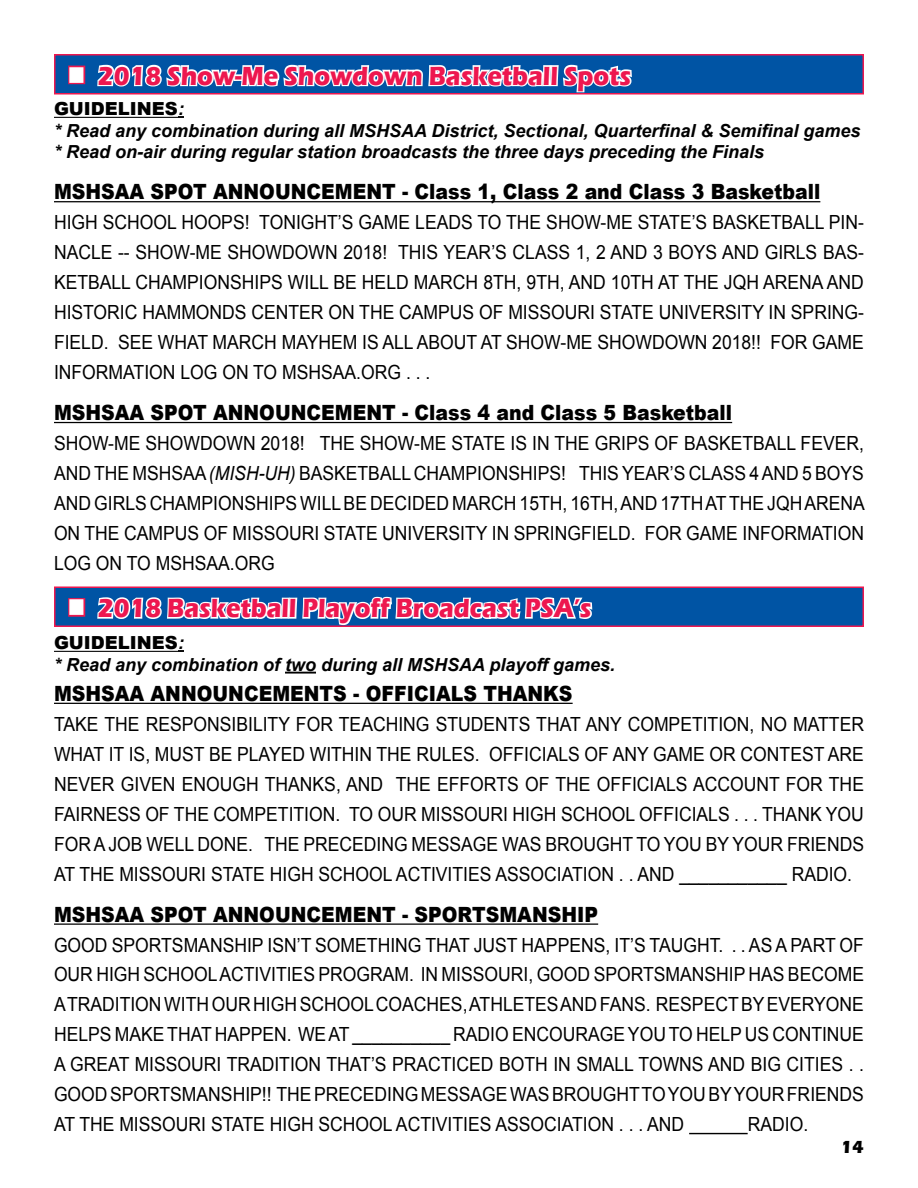
<style>
.page{position:relative;width:918px;height:1188px;background:#fff}
.page>*{position:absolute;margin:0;border:0;box-sizing:border-box;transform-origin:0 0}
.t1{font:700 27px "Eras ITC";color:#ed174f;scale:.9 1}
.t2{font:900 21px "Arial";color:#000;scale:.9 1}
.t3{font:19.5px/30px "Arial";color:#000;text-align:justify;scale:.9 1}
.t4{font:italic 700 18px/21.6px "Arial";color:#000}
.t5{font:700 18px "Eras ITC";color:#000}
.s1{color:#fff}
.s2{font-weight:900;font-style:normal}
.s3{font-style:italic}
</style>
<div class="page">
<hr style="left:54px;top:117px;width:124px;height:1px;background:#000">
<hr style="left:54px;top:201px;width:766px;height:1px;background:#000">
<hr style="left:54px;top:422px;width:678px;height:1px;background:#000">
<hr style="left:54px;top:651px;width:124px;height:1px;background:#000">
<hr style="left:54px;top:703px;width:519px;height:1px;background:#000">
<hr style="left:54px;top:923px;width:544px;height:2px;background:#000">
<hr style="left:689px;top:1133px;width:59px;height:1px;background:#000">
<div style="left:55px;top:55px;width:808px;height:39px;background:#0054a4"></div>
<div style="left:68px;top:66px;width:17px;height:18px;border:3px solid #ed174f"></div>
<svg style="left:96px;top:64px;width:538px;height:139px"></svg>
<div style="left:54px;top:54px;width:810px;height:40px;border:2px solid #ed174f"></div>
<div style="left:55px;top:587px;width:808px;height:39px;background:#0054a4"></div>
<div style="left:68px;top:598px;width:17px;height:19px;border:3px solid #ed174f"></div>
<svg style="left:96px;top:596px;width:497px;height:108px"></svg>
<div style="left:54px;top:586px;width:810px;height:41px;border:2px solid #ed174f"></div>
<h1 class="t1" style="left:68px;top:60px;width:628px"><span class="s1">■</span> 2018 Show-Me Showdown Basketball Spots</h1>
<p class="t4" style="left:54px;top:99px;width:808px"><span class="s2">GUIDELINES</span>:<br>* Read any combination during all MSHSAA District, Sectional, Quarterfinal &amp; Semifinal games * Read on-air during regular station broadcasts the three days preceding the Finals</p>
<p class="t2" style="left:54px;top:176px;width:853px">MSHSAA SPOT ANNOUNCEMENT - Class 1, Class 2 and Class 3 Basketball</p>
<p class="t3" style="left:54px;top:207px;width:901px">HIGH SCHOOL HOOPS! TONIGHT’S GAME LEADS TO THE SHOW-ME STATE’S BASKETBALL PIN-NACLE -- SHOW-ME SHOWDOWN 2018! THIS YEAR’S CLASS 1, 2 AND 3 BOYS AND GIRLS BAS-KETBALL CHAMPIONSHIPS WILL BE HELD MARCH 8TH, 9TH, AND 10TH AT THE JQH ARENA AND HISTORIC HAMMONDS CENTER ON THE CAMPUS OF MISSOURI STATE UNIVERSITY IN SPRING-FIELD. SEE WHAT MARCH MAYHEM IS ALL ABOUT AT SHOW-ME SHOWDOWN 2018!! FOR GAME INFORMATION LOG ON TO MSHSAA.ORG . . .</p>
<p class="t2" style="left:54px;top:397px;width:755px">MSHSAA SPOT ANNOUNCEMENT - Class 4 and Class 5 Basketball</p>
<p class="t3" style="left:54px;top:428px;width:903px">SHOW-ME SHOWDOWN 2018! THE SHOW-ME STATE IS IN THE GRIPS OF BASKETBALL FEVER, AND THE MSHSAA <span class="s3">(MISH-UH)</span> BASKETBALL CHAMPIONSHIPS! THIS YEAR’S CLASS 4 AND 5 BOYS AND GIRLS CHAMPIONSHIPS WILL BE DECIDED MARCH 15TH, 16TH, AND 17TH AT THE JQH ARENA ON THE CAMPUS OF MISSOURI STATE UNIVERSITY IN SPRINGFIELD. FOR GAME INFORMATION LOG ON TO MSHSAA.ORG</p>
<h1 class="t1" style="left:68px;top:593px;width:584px"><span class="s1">■</span> 2018 Basketball Playoff Broadcast PSA’s</h1>
<p class="t4" style="left:54px;top:633px;width:563px"><span class="s2">GUIDELINES</span>:<br>* Read any combination of two during all MSHSAA playoff games.</p>
<p class="t2" style="left:54px;top:678px;width:578px">MSHSAA ANNOUNCEMENTS - OFFICIALS THANKS</p>
<p class="t3" style="left:54px;top:709px;width:902px">TAKE THE RESPONSIBILITY FOR TEACHING STUDENTS THAT ANY COMPETITION, NO MATTER WHAT IT IS, MUST BE PLAYED WITHIN THE RULES. OFFICIALS OF ANY GAME OR CONTEST ARE NEVER GIVEN ENOUGH THANKS, AND THE EFFORTS OF THE OFFICIALS ACCOUNT FOR THE FAIRNESS OF THE COMPETITION. TO OUR MISSOURI HIGH SCHOOL OFFICIALS . . . THANK YOU FOR A JOB WELL DONE. THE PRECEDING MESSAGE WAS BROUGHT TO YOU BY YOUR FRIENDS AT THE MISSOURI STATE HIGH SCHOOL ACTIVITIES ASSOCIATION . . AND ___________ RADIO.</p>
<p class="t2" style="left:54px;top:899px;width:606px">MSHSAA SPOT ANNOUNCEMENT - SPORTSMANSHIP</p>
<p class="t3" style="left:54px;top:930px;width:902px">GOOD SPORTSMANSHIP ISN’T SOMETHING THAT JUST HAPPENS, IT’S TAUGHT. . . AS A PART OF OUR HIGH SCHOOL ACTIVITIES PROGRAM. IN MISSOURI, GOOD SPORTSMANSHIP HAS BECOME A TRADITION WITH OUR HIGH SCHOOL COACHES, ATHLETES AND FANS. RESPECT BY EVERYONE HELPS MAKE THAT HAPPEN. WE AT __________ RADIO ENCOURAGE YOU TO HELP US CONTINUE A GREAT MISSOURI TRADITION THAT’S PRACTICED BOTH IN SMALL TOWNS AND BIG CITIES . .<br>GOOD SPORTSMANSHIP!! THE PRECEDING MESSAGE WAS BROUGHT TO YOU BY YOUR FRIENDS AT THE MISSOURI STATE HIGH SCHOOL ACTIVITIES ASSOCIATION . . . AND</p>
<p class="t3" style="left:748px;top:1110px;width:69px">RADIO.</p>
<p class="t5" style="left:841px;top:1137px;width:25px">14</p>
</div>
